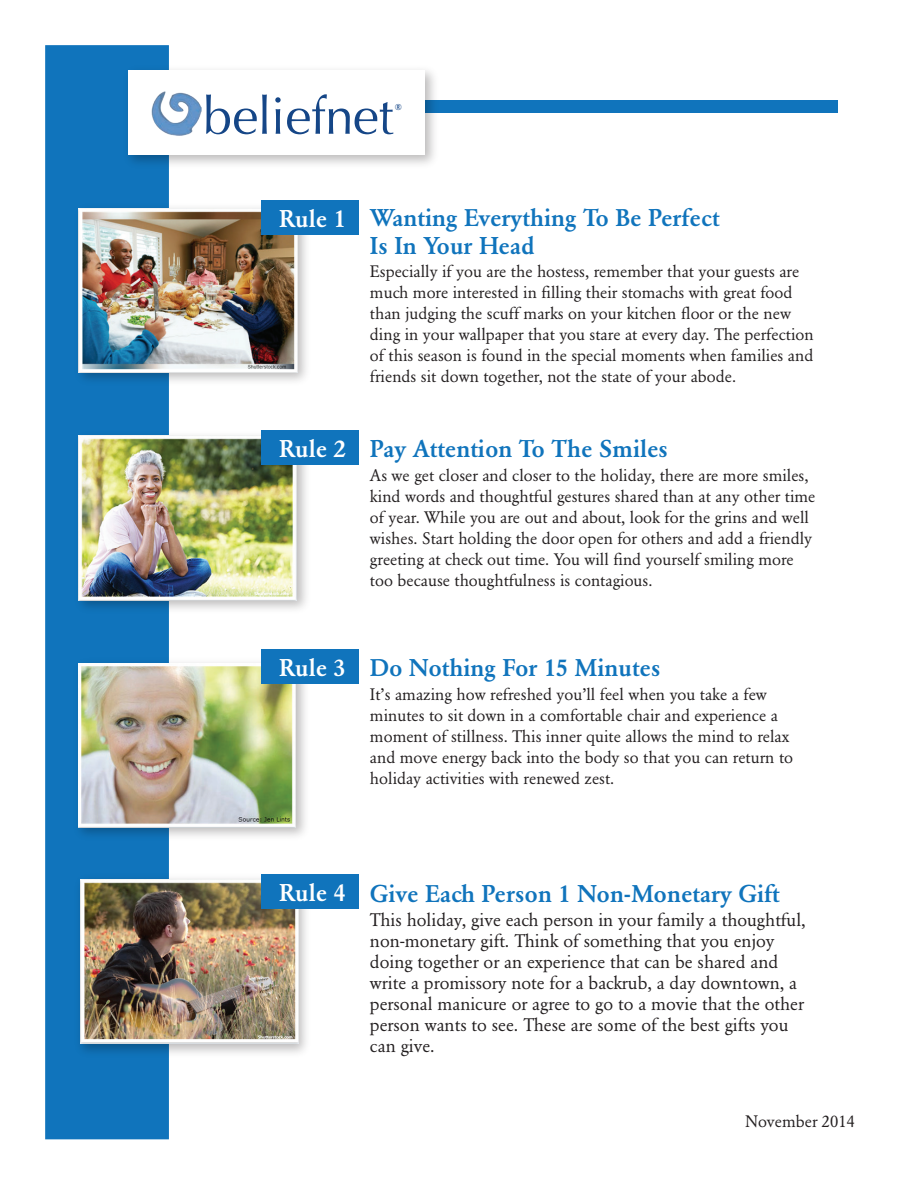
<style>
.page{position:relative;width:918px;height:1188px;background:#fff}
.page>*{position:absolute;margin:0;border:0;box-sizing:border-box;transform-origin:0 0}
.t1{font:52.2px "Optima";letter-spacing:-.01em;color:#154687}
.t2{font:500 24px/28.5px "Garamond BE";color:#1074bc}
.t3{font:500 24px "Garamond BE";color:#fff}
.t4{font:18px/21px "Garamond BE";color:#231f20}
.t5{font:16.5px/21px "Garamond BE";color:#231f20}
.t6{font:700 8.7px "Optima";color:#154687}
</style>
<div class="page">
<div style="left:45px;top:45px;width:124px;height:1094px;background:#1074bc;border:2px solid #1074bc"></div>
<img style="left:78px;top:200px;width:237px;height:190px">
<img style="left:79px;top:209px;width:218px;height:164px">
<img style="left:78px;top:428px;width:228px;height:190px">
<img style="left:79px;top:436px;width:218px;height:164px">
<img style="left:78px;top:654px;width:227px;height:190px">
<img style="left:78px;top:663px;width:218px;height:164px">
<img style="left:79px;top:870px;width:236px;height:192px">
<img style="left:80px;top:879px;width:218px;height:165px">
<div style="left:261px;top:430px;width:97px;height:35px;background:#1074bc"></div>
<div style="left:261px;top:201px;width:97px;height:34px;background:#1074bc"></div>
<div style="left:261px;top:650px;width:97px;height:34px;background:#1074bc"></div>
<div style="left:261px;top:875px;width:97px;height:34px;background:#1074bc"></div>
<div style="left:85px;top:100px;width:753px;height:12px;background:#1074bc"></div>
<img style="left:129px;top:62px;width:313px;height:111px">
<div style="left:128px;top:70px;width:297px;height:85px;background:#fff"></div>
<img style="left:152px;top:91px;width:49px;height:45px">
<h1 class="t1" style="left:203px;top:86px;width:192px">beliefnet</h1>
<p class="t6" style="left:395px;top:102px;width:8px">®</p>
<h2 class="t3" style="left:279px;top:205px;width:68px">Rule 1</h2>
<h2 class="t3" style="left:279px;top:434px;width:68px">Rule 2</h2>
<h2 class="t2" style="left:370px;top:203px;width:351px">Wanting Everything To Be Perfect<br>Is In Your Head</h2>
<p class="t5" style="left:370px;top:261px;width:445px">Especially if you are the hostess, remember that your guests are much more interested in filling their stomachs with great food than judging the scuff marks on your kitchen floor or the new ding in your wallpaper that you stare at every day. The perfection of this season is found in the special moments when families and friends sit down together, not the state of your abode.</p>
<h2 class="t2" style="left:370px;top:434px;width:300px">Pay Attention To The Smiles</h2>
<p class="t5" style="left:370px;top:465px;width:447px">As we get closer and closer to the holiday, there are more smiles, kind words and thoughtful gestures shared than at any other time of year. While you are out and about, look for the grins and well wishes. Start holding the door open for others and add a friendly greeting at check out time. You will find yourself smiling more too because thoughtfulness is contagious.</p>
<h2 class="t3" style="left:279px;top:654px;width:68px">Rule 3</h2>
<h2 class="t2" style="left:370px;top:653px;width:292px">Do Nothing For 15 Minutes</h2>
<p class="t5" style="left:370px;top:684px;width:425px">It’s amazing how refreshed you’ll feel when you take a few minutes to sit down in a comfortable chair and experience a moment of stillness. This inner quite allows the mind to relax and move energy back into the body so that you can return to holiday activities with renewed zest.</p>
<h2 class="t3" style="left:279px;top:879px;width:68px">Rule 4</h2>
<h2 class="t2" style="left:370px;top:880px;width:411px">Give Each Person 1 Non-Monetary Gift</h2>
<p class="t4" style="left:370px;top:910px;width:437px">This holiday, give each person in your family a thoughtful, non-monetary gift. Think of something that you enjoy doing together or an experience that can be shared and write a promissory note for a backrub, a day downtown, a personal manicure or agree to go to a movie that the other person wants to see. These are some of the best gifts you can give.</p>
<p class="t5" style="left:745px;top:1110px;width:111px">November 2014</p>
</div>
